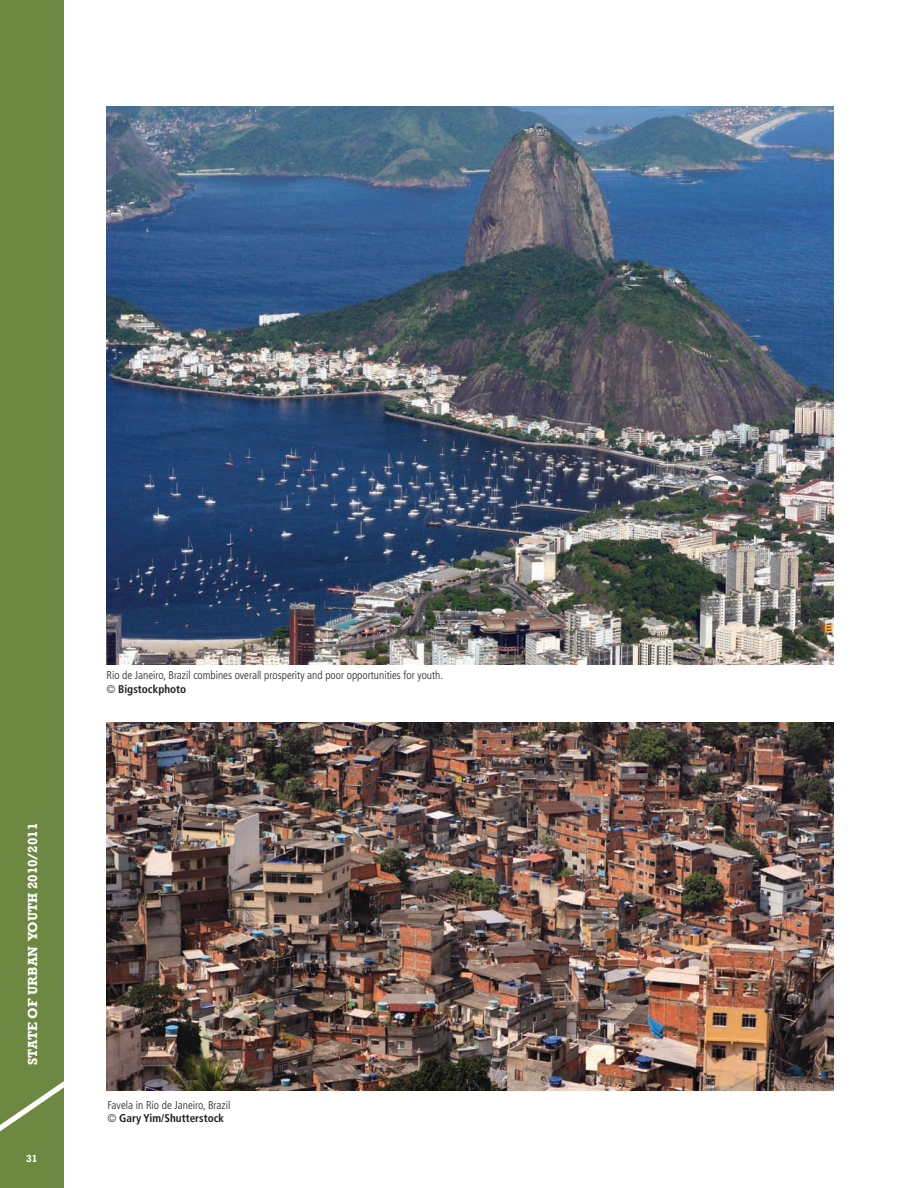
<style>
.page{position:relative;width:918px;height:1188px;background:#fff}
.page>*{position:absolute;margin:0;border:0;box-sizing:border-box;transform-origin:0 0}
.t1{font:700 13.5px "Rockwell";color:#fff}
.t2{font:300 condensed 11.25px/13.5px "Frutiger LT Std";color:#231f20}
.t3{font:700 10.5px "Rockwell";color:#fff}
.s1{font-weight:700}
</style>
<div class="page">
<div style="left:0;top:0;width:64px;height:1187px;background:#6d8841"></div>
<svg style="left:0;top:1081px;width:64px;height:51px"></svg>
<img style="left:106px;top:106px;width:727px;height:558px">
<img style="left:106px;top:722px;width:727px;height:368px">
<p class="t1" style="left:25px;top:1064px;width:243px;rotate:-90deg">State of urban youth 2010/2011</p>
<p class="t3" style="left:26px;top:1151px;width:13px">31</p>
<p class="t2" style="left:106px;top:668px;width:338px">Rio de Janeiro, Brazil combines overall prosperity and poor opportunities for youth. © <span class="s1">Bigstockphoto</span></p>
<p class="t2" style="left:107px;top:1098px;width:124px">Favela in Rio de Janeiro, Brazil © <span class="s1">Gary Yim/Shutterstock</span></p>
</div>
